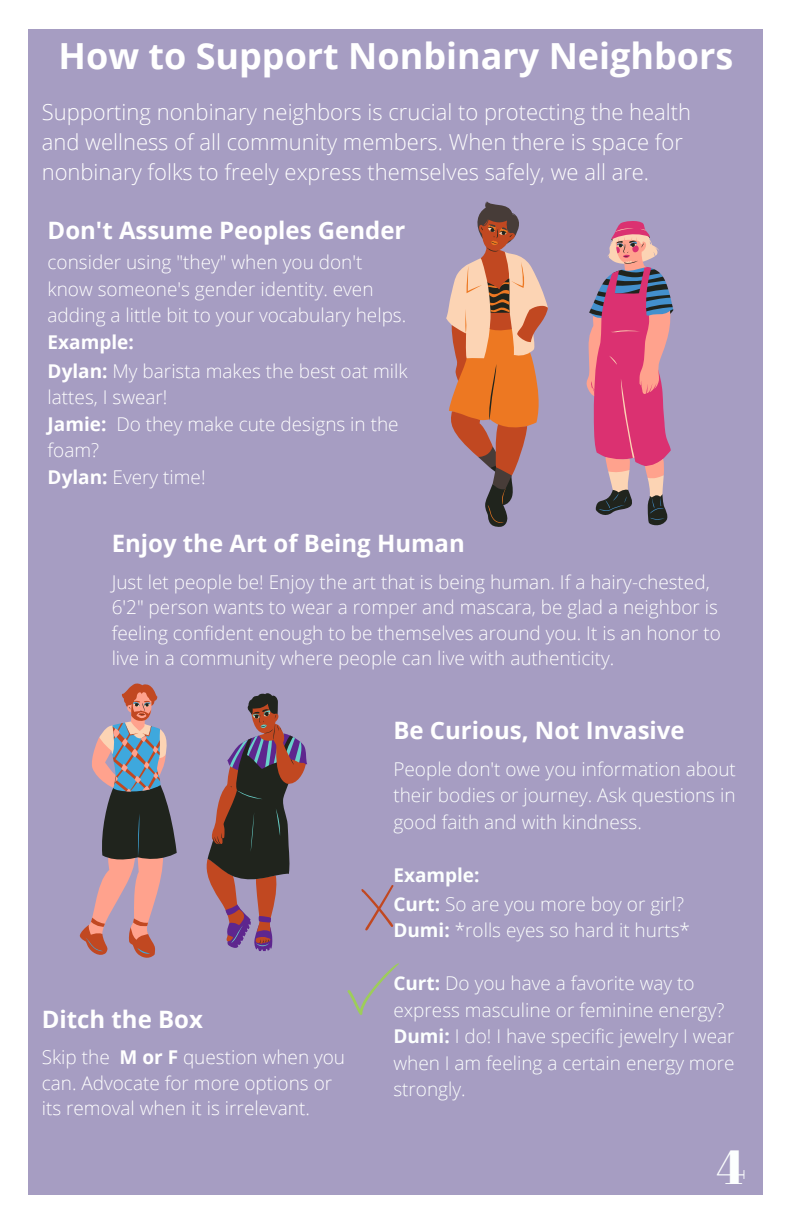
<style>
.page{position:relative;width:792px;height:1224px;background:#fff}
.page>*{position:absolute;margin:0;border:0;box-sizing:border-box;transform-origin:0 0}
.t1{font:48px "Abril Fatface";color:#fcfffe}
.t2{font:700 36px "Open Sans";color:#fff}
.t3{font:700 24px "Open Sans";color:#fff}
.t4{font:300 22px/30px "Open Sans";color:#fff}
.t5{font:300 19px/25.6px "Open Sans";color:#fff}
.t6{font:300 19px/26.4px "Open Sans";color:#fcfffe}
.s1{font-weight:700}
</style>
<div class="page">
<div style="left:28px;top:30px;width:735px;height:1165px;background:#a69dc2"></div>
<svg style="left:446px;top:201px;width:102px;height:326px"></svg>
<svg style="left:586px;top:221px;width:88px;height:305px"></svg>
<svg style="left:80px;top:683px;width:97px;height:275px"></svg>
<svg style="left:206px;top:693px;width:101px;height:258px"></svg>
<svg style="left:347px;top:963px;width:52px;height:52px"></svg>
<svg style="left:361px;top:885px;width:33px;height:46px"></svg>
<h2 class="t2" style="left:59px;top:31px;width:676px">How to Support Nonbinary Neighbors</h2>
<p class="t4" style="left:42px;top:97px;width:651px">Supporting nonbinary neighbors is crucial to protecting the health and wellness of all community members. When there is space for nonbinary folks to freely express themselves safely, we all are.</p>
<p class="t3" style="left:48px;top:213px;width:359px">Don't Assume Peoples Gender</p>
<p class="t5" style="left:48px;top:249px;width:360px;line-height:26.4px">consider using "they" when you don't know someone's gender identity. even adding a little bit to your vocabulary helps.</p>
<p class="t5" style="left:48px;top:327px;width:361px;line-height:29.2px"><span class="s1">Example:<br>Dylan:</span> My barista makes the best oat milk</p>
<p class="t5" style="left:48px;top:384px;width:353px;line-height:26.4px">lattes, I swear!<br><span class="s1">Jamie:</span> Do they make cute designs in the foam?<br><span class="s1">Dylan:</span> Every time!</p>
<p class="t3" style="left:112px;top:527px;width:355px">Enjoy the Art of Being Human</p>
<p class="t5" style="left:112px;top:568px;width:611px">Just let people be! Enjoy the art that is being human. If a hairy-chested, 6'2" person wants to wear a romper and mascara, be glad a neighbor is feeling confident enough to be themselves around you. It is an honor to live in a community where people can live with authenticity.</p>
<p class="t3" style="left:42px;top:1002px;width:163px">Ditch the Box</p>
<p class="t5" style="left:42px;top:1044px;width:305px">Skip the <span class="s1">M or F</span> question when you can. Advocate for more options or its removal when it is irrelevant.</p>
<p class="t3" style="left:393px;top:713px;width:293px">Be Curious, Not Invasive</p>
<p class="t6" style="left:393px;top:755px;width:344px;text-align:justify">People don't owe you information about their bodies or journey. Ask questions in good faith and with kindness.</p>
<p class="t6" style="left:393px;top:860px;width:292px;line-height:29.2px"><span class="s1">Example:<br>Curt:</span> So are you more boy or girl?</p>
<p class="t6" style="left:393px;top:917px;width:298px"><span class="s1">Dumi:</span> *rolls eyes so hard it hurts*</p>
<p class="t6" style="left:393px;top:970px;width:343px"><span class="s1">Curt:</span> Do you have a favorite way to express masculine or feminine energy?<br><span class="s1">Dumi:</span> I do! I have specific jewelry I wear when I am feeling a certain energy more strongly.</p>
<h1 class="t1" style="left:717px;top:1134px;width:30px">4</h1>
</div>
